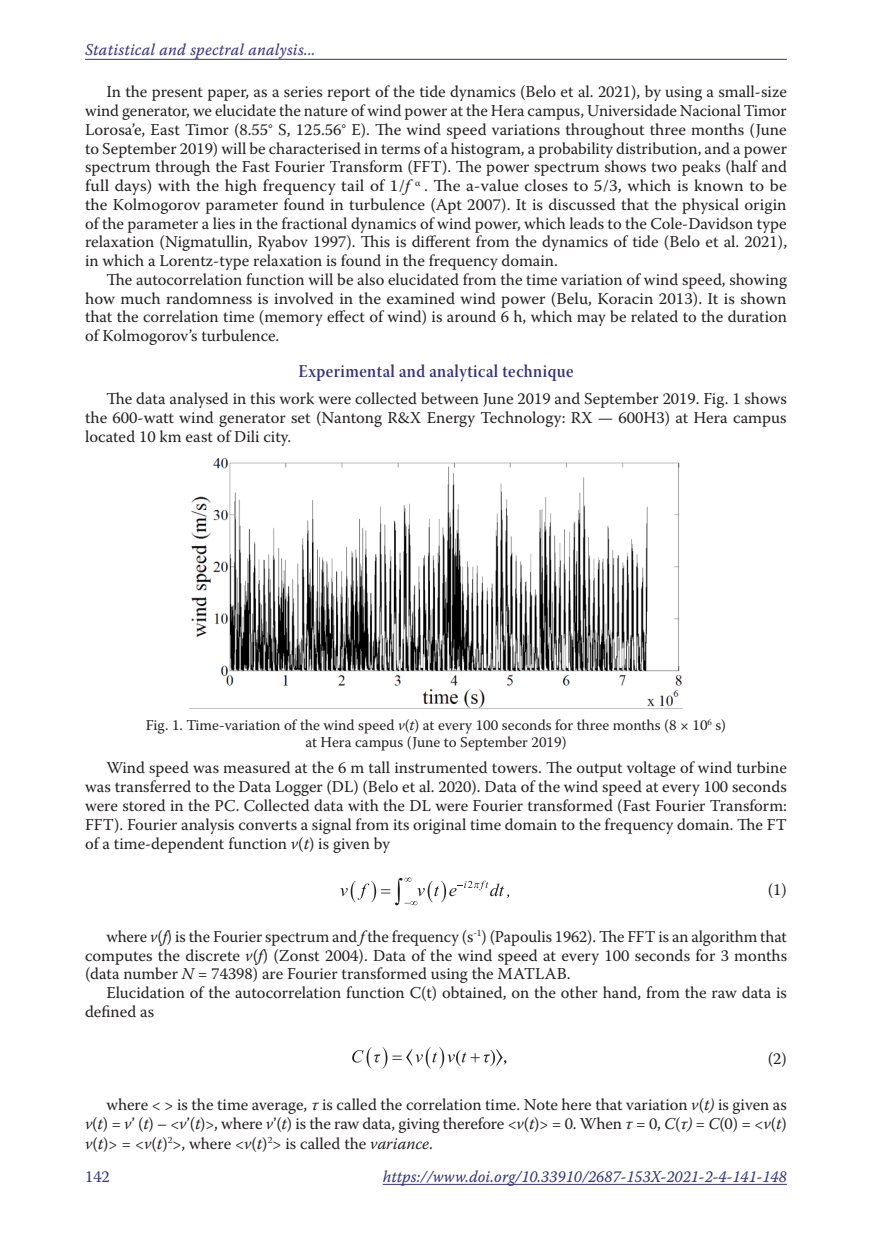
<style>
.page{position:relative;width:872px;height:1234px;background:#fff}
.page>*{position:absolute;margin:0;border:0;box-sizing:border-box;transform-origin:0 0}
.Заголовок_3{font:18px "Warnock Pro Semibold Subh";letter-spacing:.025em;color:#34337f;scale:.9 1}
.Body{font:16.5px/18.8px "Warnock Pro";color:#231f20;text-align:justify}
.t1{font:16.5px "Warnock Pro It Capt";color:#34337f;scale:.95 1}
.t2{font:16.5px "Warnock Pro";color:#34337f}
.RIS{font:15px/16.5px "Warnock Pro";color:#231f20;text-align:center}
.s1{font-style:italic}
</style>
<div class="page">
<hr style="left:383px;top:1183px;width:404px;height:1px;background:#34337f">
<hr style="left:85px;top:59px;width:702px;height:1px;background:#34337f">
<img style="left:191px;top:458px;width:491px;height:250px">
<svg style="left:340px;top:877px;width:169px;height:28px"></svg>
<svg style="left:352px;top:1047px;width:154px;height:21px"></svg>
<p class="t1" style="left:85px;top:39px;width:244px">Statistical and spectral analysis...</p>
<p class="Body" style="left:85px;top:82px;width:703px;text-indent:21px">In the present paper, as a series report of the tide dynamics (Belo et al. 2021), by using a small-size wind generator, we elucidate the nature of wind power at the Hera campus, Universidade Nacional Timor Lorosa’e, East Timor (8.55° S, 125.56° E). The wind speed variations throughout three months (June to September 2019) will be characterised in terms of a histogram, a probability distribution, and a power spectrum through the Fast Fourier Transform (FFT). The power spectrum shows two peaks (half and full days) with the high frequency tail of 1/<span class="s1">f</span> <sup>α</sup> . The a-value closes to 5/3, which is known to be the Kolmogorov parameter found in turbulence (Apt 2007). It is discussed that the physical origin of the parameter a lies in the fractional dynamics of wind power, which leads to the Cole-Davidson type relaxation (Nigmatullin, Ryabov 1997). This is different from the dynamics of tide (Belo et al. 2021), in which a Lorentz-type relaxation is found in the frequency domain.</p>
<p class="Body" style="left:85px;top:270px;width:703px;text-indent:21px">The autocorrelation function will be also elucidated from the time variation of wind speed, showing how much randomness is involved in the examined wind power (Belu, Koracin 2013). It is shown that the correlation time (memory effect of wind) is around 6 h, which may be related to the duration of Kolmogorov’s turbulence.</p>
<p class="Заголовок_3" style="left:298px;top:360px;width:307px">Experimental and analytical technique</p>
<p class="Body" style="left:85px;top:389px;width:703px;text-indent:21px">The data analysed in this work were collected between June 2019 and September 2019. Fig. 1 shows the 600-watt wind generator set (Nantong R&amp;X Energy Technology: RX — 600H3) at Hera campus located 10 km east of Dili city.</p>
<p class="RIS" style="left:146px;top:716px;width:582px">Fig. 1. Time-variation of the wind speed <span class="s1">v</span>(<span class="s1">t</span>) at every 100 seconds for three months (8 × 10<sup>6</sup> s) at Hera campus (June to September 2019)</p>
<p class="Body" style="left:85px;top:758px;width:703px;text-indent:21px">Wind speed was measured at the 6 m tall instrumented towers. The output voltage of wind turbine was transferred to the Data Logger (DL) (Belo et al. 2020). Data of the wind speed at every 100 seconds were stored in the PC. Collected data with the DL were Fourier transformed (Fast Fourier Transform:<br>FFT). Fourier analysis converts a signal from its original time domain to the frequency domain. The FT of a time-dependent function <span class="s1">v</span>(<span class="s1">t</span>) is given by</p>
<p class="Body" style="left:768px;top:880px;width:21px">(1)</p>
<p class="Body" style="left:85px;top:926px;width:703px;text-indent:21px">where <span class="s1">v</span>(<span class="s1">f</span>) is the Fourier spectrum and <span class="s1">f</span> the frequency (s<sup>-1</sup>) (Papoulis 1962). The FFT is an algorithm that computes the discrete <span class="s1">v</span>(<span class="s1">f</span>) (Zonst 2004). Data of the wind speed at every 100 seconds for 3 months (data number <span class="s1">N</span> = 74398) are Fourier transformed using the MATLAB.</p>
<p class="Body" style="left:85px;top:982px;width:703px;text-indent:21px">Elucidation of the autocorrelation function C(t) obtained, on the other hand, from the raw data is defined as</p>
<p class="Body" style="left:768px;top:1048px;width:21px">(2)</p>
<p class="Body" style="left:85px;top:1094px;width:703px;text-indent:21px">where &lt; &gt; is the time average, <span class="s1">τ</span> is called the correlation time. Note here that variation <span class="s1">v</span>(<span class="s1">t)</span> is given as <span class="s1">v</span>(<span class="s1">t</span>) = <span class="s1">v</span>’ (<span class="s1">t</span>) – &lt;<span class="s1">v</span>’(<span class="s1">t</span>)&gt;, where <span class="s1">v</span>’(<span class="s1">t</span>) is the raw data, giving therefore &lt;<span class="s1">v</span>(<span class="s1">t</span>)&gt; = 0. When <span class="s1">τ =</span> 0, <span class="s1">C</span>(<span class="s1">τ)</span> = <span class="s1">C</span>(0) = &lt;<span class="s1">v</span>(<span class="s1">t</span>) <span class="s1">v</span>(<span class="s1">t</span>)&gt; = &lt;<span class="s1">v</span>(<span class="s1">t</span>)<sup>2</sup>&gt;, where &lt;<span class="s1">v</span>(<span class="s1">t</span>)<sup>2</sup>&gt; is called the <span class="s1">variance</span>.</p>
<p class="t2" style="left:85px;top:1166px;width:26px">142</p>
<p class="t1" style="left:383px;top:1166px;width:427px">https://www.doi.org/10.33910/2687-153X-2021-2-4-141-148</p>
</div>
